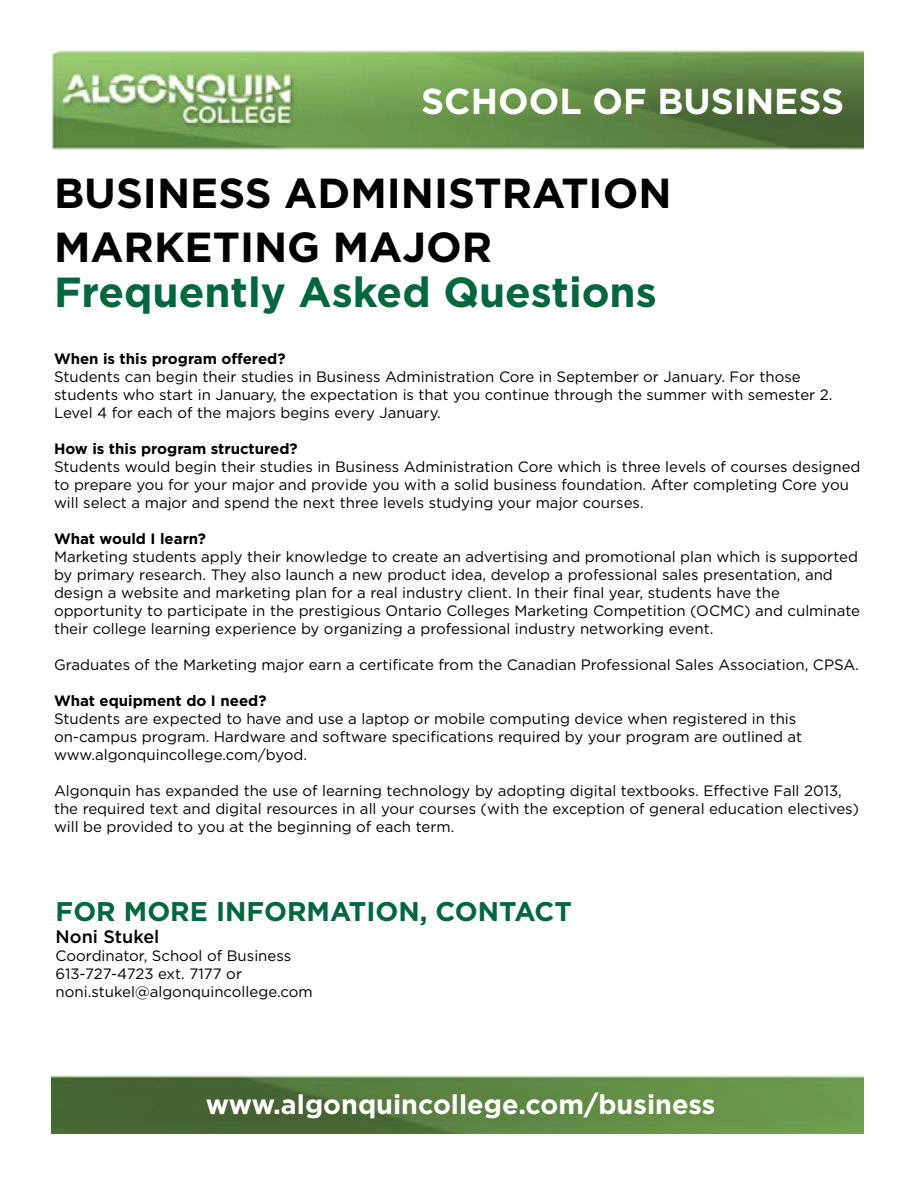
<style>
.page{position:relative;width:918px;height:1188px;background:#fff}
.page>*{position:absolute;margin:0;border:0;box-sizing:border-box;transform-origin:0 0}
.t1{font:700 42px/54px "Gotham";color:#000}
.t2{font:700 42px "Gotham";color:#00673e}
.t3{font:700 36px "Gotham";color:#fff}
.t4{font:700 27px "Gotham";color:#fff}
.t5{font:700 27px "Gotham";color:#00673e}
.t6{font:500 18px "Gotham";color:#000}
.t7{font:15px/18px "Gotham";color:#000}
.t8{font:700 15px "Gotham";color:#000}
</style>
<div class="page">
<img style="left:51px;top:1074px;width:813px;height:60px">
<img style="left:51px;top:49px;width:813px;height:100px">
<h2 class="t3" style="left:421px;top:77px;width:424px">SCHOOL OF BUSINESS</h2>
<h1 class="t1" style="left:54px;top:166px;width:619px">BUSINESS ADMINISTRATION<br>MARKETING MAJOR</h1>
<h1 class="t2" style="left:54px;top:264px;width:604px">Frequently Asked Questions</h1>
<p class="t8" style="left:54px;top:349px;width:233px">When is this program offered?</p>
<p class="t7" style="left:54px;top:368px;width:780px">Students can begin their studies in Business Administration Core in September or January. For those students who start in January, the expectation is that you continue through the summer with semester 2.<br>Level 4 for each of the majors begins every January.</p>
<p class="t8" style="left:54px;top:439px;width:245px">How is this program structured?</p>
<p class="t7" style="left:54px;top:458px;width:808px">Students would begin their studies in Business Administration Core which is three levels of courses designed to prepare you for your major and provide you with a solid business foundation. After completing Core you will select a major and spend the next three levels studying your major courses.</p>
<p class="t8" style="left:54px;top:529px;width:154px">What would I learn?</p>
<p class="t7" style="left:54px;top:548px;width:808px">Marketing students apply their knowledge to create an advertising and promotional plan which is supported by primary research. They also launch a new product idea, develop a professional sales presentation, and design a website and marketing plan for a real industry client. In their final year, students have the opportunity to participate in the prestigious Ontario Colleges Marketing Competition (OCMC) and culminate their college learning experience by organizing a professional industry networking event.</p>
<p class="t7" style="left:54px;top:656px;width:806px">Graduates of the Marketing major earn a certificate from the Canadian Professional Sales Association, CPSA.</p>
<p class="t8" style="left:54px;top:691px;width:214px">What equipment do I need?</p>
<p class="t7" style="left:54px;top:710px;width:750px">Students are expected to have and use a laptop or mobile computing device when registered in this on-campus program. Hardware and software specifications required by your program are outlined at www.algonquincollege.com/byod.</p>
<p class="t7" style="left:54px;top:782px;width:806px">Algonquin has expanded the use of learning technology by adopting digital textbooks. Effective Fall 2013, the required text and digital resources in all your courses (with the exception of general education electives) will be provided to you at the beginning of each term.</p>
<h3 class="t5" style="left:56px;top:894px;width:518px">FOR MORE INFORMATION, CONTACT</h3>
<p class="t6" style="left:56px;top:925px;width:105px">Noni Stukel</p>
<p class="t7" style="left:56px;top:946px;width:259px">Coordinator, School of Business<br>613-727-4723 ext. 7177 or noni.stukel@algonquincollege.com</p>
<h3 class="t4" style="left:206px;top:1086px;width:511px">www.algonquincollege.com/business</h3>
</div>
